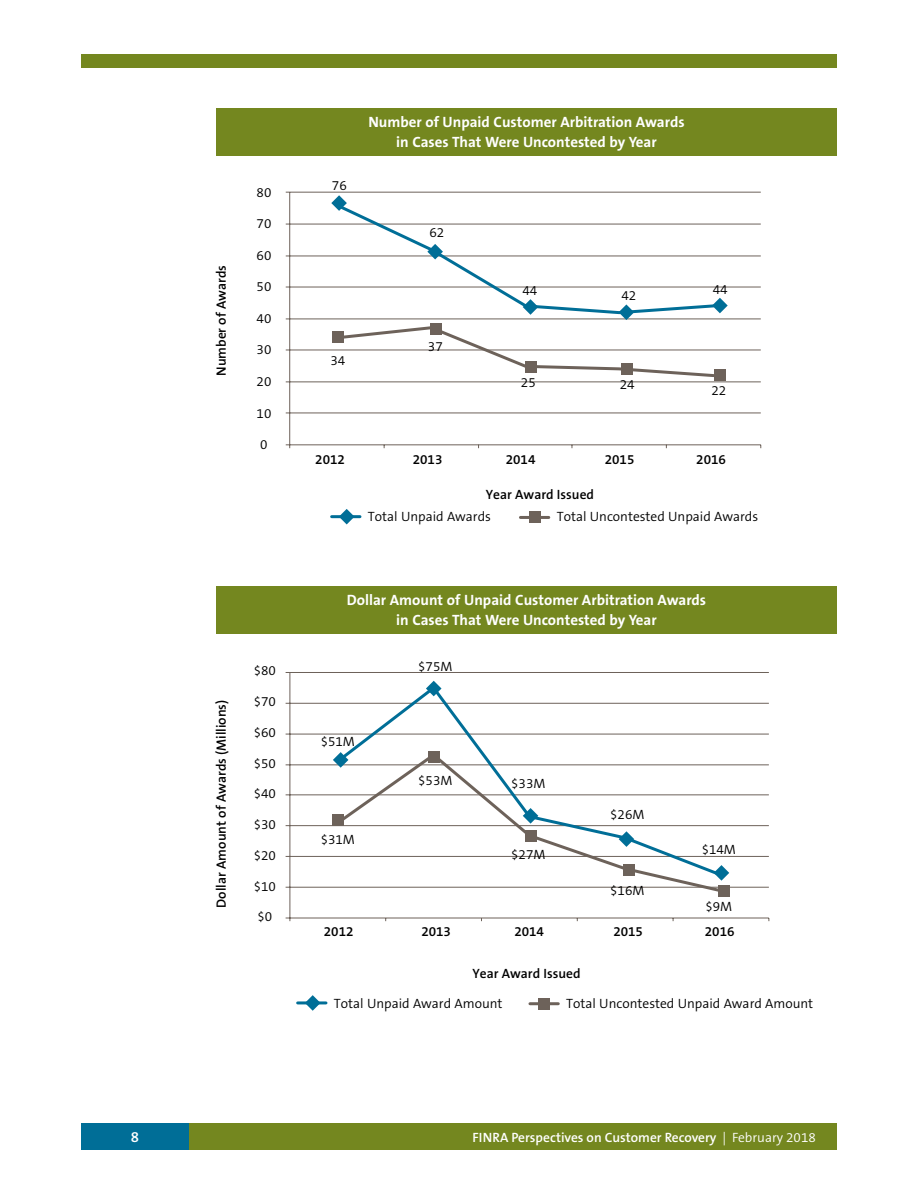
<style>
.page{position:relative;width:918px;height:1188px;background:#fff}
.page>*{position:absolute;margin:0;border:0;box-sizing:border-box;transform-origin:0 0}
.t1{font:700 15px/19.5px "The Sans B7";color:#fff;text-align:center}
.t2{font:600 15px "The Sans B6";color:#fff}
.t3{font:300 13.5px "The Sans B4";color:#000}
.t4{font:600 13.5px "The Sans B6";color:#000}
.t5{font:600 13.5px "The Sans B6";color:#fff}
.s1{font-family:"The Sans B4";font-weight:300}
</style>
<div class="page">
<div style="left:162px;top:1123px;width:675px;height:27px;background:#74871f"></div>
<div style="left:81px;top:54px;width:756px;height:14px;background:#74871f"></div>
<div style="left:81px;top:1123px;width:108px;height:27px;background:#006e97"></div>
<hr style="left:290px;top:672px;width:479px;height:1px;background:#6d625a">
<hr style="left:290px;top:703px;width:479px;height:1px;background:#6d625a">
<hr style="left:290px;top:734px;width:479px;height:1px;background:#6d625a">
<hr style="left:290px;top:765px;width:479px;height:1px;background:#6d625a">
<hr style="left:290px;top:795px;width:479px;height:1px;background:#6d625a">
<hr style="left:290px;top:825px;width:479px;height:1px;background:#6d625a">
<hr style="left:290px;top:856px;width:479px;height:1px;background:#6d625a">
<hr style="left:290px;top:887px;width:479px;height:1px;background:#6d625a">
<hr style="left:290px;top:672px;width:1px;height:246px;background:#6d625a">
<hr style="left:290px;top:918px;width:479px;height:1px;background:#6d625a">
<svg style="left:334px;top:692px;width:391px;height:59px"></svg>
<svg style="left:334px;top:751px;width:391px;height:143px"></svg>
<svg style="left:333px;top:752px;width:15px;height:16px"></svg>
<svg style="left:426px;top:681px;width:16px;height:15px"></svg>
<svg style="left:714px;top:865px;width:15px;height:16px"></svg>
<svg style="left:619px;top:831px;width:15px;height:16px"></svg>
<svg style="left:523px;top:808px;width:15px;height:16px"></svg>
<div style="left:333px;top:814px;width:11px;height:11px;background:#6d625a"></div>
<div style="left:623px;top:865px;width:11px;height:11px;background:#6d625a"></div>
<div style="left:428px;top:752px;width:11px;height:11px;background:#6d625a"></div>
<div style="left:526px;top:831px;width:11px;height:11px;background:#6d625a"></div>
<div style="left:719px;top:886px;width:11px;height:11px;background:#6d625a"></div>
<hr style="left:298px;top:1001px;width:28px;height:3px;background:#006e97">
<svg style="left:305px;top:995px;width:16px;height:16px"></svg>
<hr style="left:530px;top:1002px;width:28px;height:3px;background:#6d625a">
<div style="left:539px;top:998px;width:11px;height:11px;background:#6d625a"></div>
<div style="left:216px;top:586px;width:621px;height:47px;background:#74871f"></div>
<hr style="left:290px;top:192px;width:471px;height:1px;background:#6d625a">
<hr style="left:290px;top:224px;width:471px;height:1px;background:#6d625a">
<hr style="left:290px;top:256px;width:471px;height:1px;background:#6d625a">
<hr style="left:290px;top:287px;width:471px;height:1px;background:#6d625a">
<hr style="left:290px;top:319px;width:471px;height:1px;background:#6d625a">
<hr style="left:290px;top:350px;width:471px;height:1px;background:#6d625a">
<hr style="left:290px;top:382px;width:471px;height:1px;background:#6d625a">
<hr style="left:290px;top:413px;width:471px;height:1px;background:#6d625a">
<hr style="left:289px;top:192px;width:1px;height:253px;background:#6d625a">
<hr style="left:290px;top:445px;width:471px;height:1px;background:#6d625a">
<svg style="left:333px;top:208px;width:384px;height:90px"></svg>
<svg style="left:331px;top:195px;width:16px;height:16px"></svg>
<svg style="left:427px;top:244px;width:16px;height:15px"></svg>
<svg style="left:334px;top:298px;width:394px;height:81px"></svg>
<div style="left:333px;top:332px;width:11px;height:11px;background:#6d625a"></div>
<div style="left:621px;top:364px;width:11px;height:11px;background:#6d625a"></div>
<div style="left:431px;top:323px;width:11px;height:11px;background:#6d625a"></div>
<div style="left:525px;top:362px;width:11px;height:11px;background:#6d625a"></div>
<div style="left:714px;top:370px;width:11px;height:11px;background:#6d625a"></div>
<hr style="left:332px;top:515px;width:28px;height:3px;background:#006e97">
<svg style="left:339px;top:509px;width:15px;height:15px"></svg>
<hr style="left:520px;top:516px;width:29px;height:3px;background:#6d625a">
<div style="left:529px;top:512px;width:11px;height:11px;background:#6d625a"></div>
<div style="left:216px;top:108px;width:621px;height:47px;background:#74871f"></div>
<p class="t4" style="left:214px;top:376px;width:113px;rotate:-90deg">Number of Awards</p>
<p class="t3" style="left:257px;top:185px;width:16px">80</p>
<p class="t3" style="left:257px;top:216px;width:16px">70</p>
<p class="t3" style="left:257px;top:248px;width:16px">60</p>
<p class="t3" style="left:257px;top:279px;width:16px">50</p>
<p class="t3" style="left:257px;top:311px;width:16px">40</p>
<p class="t3" style="left:257px;top:343px;width:16px">30</p>
<p class="t3" style="left:257px;top:374px;width:16px">20</p>
<p class="t3" style="left:257px;top:406px;width:16px">10</p>
<p class="t3" style="left:260px;top:437px;width:9px">0</p>
<p class="t4" style="left:214px;top:908px;width:209px;rotate:-90deg">Dollar Amount of Awards (Millions)</p>
<p class="t3" style="left:254px;top:664px;width:24px">$80</p>
<p class="t3" style="left:254px;top:694px;width:24px">$70</p>
<p class="t3" style="left:254px;top:725px;width:24px">$60</p>
<p class="t3" style="left:254px;top:756px;width:24px">$50</p>
<p class="t3" style="left:254px;top:787px;width:24px">$40</p>
<p class="t3" style="left:254px;top:817px;width:24px">$30</p>
<p class="t3" style="left:254px;top:848px;width:24px">$20</p>
<p class="t3" style="left:254px;top:879px;width:24px">$10</p>
<p class="t3" style="left:257px;top:910px;width:16px">$0</p>
<p class="t3" style="left:332px;top:179px;width:16px">76</p>
<p class="t3" style="left:330px;top:353px;width:16px">34</p>
<p class="t1" style="left:368px;top:113px;width:318px">Number of Unpaid Customer Arbitration Awards in Cases That Were Uncontested by Year</p>
<p class="t3" style="left:429px;top:225px;width:16px">62</p>
<p class="t3" style="left:428px;top:340px;width:16px">37</p>
<p class="t3" style="left:522px;top:284px;width:16px">44</p>
<p class="t3" style="left:621px;top:288px;width:16px">42</p>
<p class="t3" style="left:521px;top:376px;width:16px">25</p>
<p class="t3" style="left:620px;top:377px;width:16px">24</p>
<p class="t3" style="left:713px;top:282px;width:16px">44</p>
<p class="t3" style="left:711px;top:383px;width:16px">22</p>
<p class="t4" style="left:315px;top:452px;width:31px">2012</p>
<p class="t4" style="left:413px;top:452px;width:31px">2013</p>
<p class="t4" style="left:506px;top:452px;width:31px">2014</p>
<p class="t4" style="left:605px;top:452px;width:31px">2015</p>
<p class="t4" style="left:696px;top:452px;width:31px">2016</p>
<p class="t4" style="left:486px;top:487px;width:110px">Year Award Issued</p>
<p class="t3" style="left:368px;top:510px;width:125px">Total Unpaid Awards</p>
<p class="t3" style="left:557px;top:510px;width:203px">Total Uncontested Unpaid Awards</p>
<p class="t1" style="left:347px;top:591px;width:361px">Dollar Amount of Unpaid Customer Arbitration Awards in Cases That Were Uncontested by Year</p>
<p class="t3" style="left:321px;top:734px;width:36px">$51M</p>
<p class="t3" style="left:321px;top:832px;width:36px">$31M</p>
<p class="t3" style="left:418px;top:659px;width:36px">$75M</p>
<p class="t3" style="left:418px;top:773px;width:36px">$53M</p>
<p class="t3" style="left:511px;top:776px;width:36px">$33M</p>
<p class="t3" style="left:511px;top:847px;width:36px">$27M</p>
<p class="t3" style="left:610px;top:808px;width:36px">$26M</p>
<p class="t3" style="left:610px;top:883px;width:36px">$16M</p>
<p class="t3" style="left:702px;top:842px;width:36px">$14M</p>
<p class="t3" style="left:705px;top:899px;width:28px">$9M</p>
<p class="t4" style="left:324px;top:924px;width:31px">2012</p>
<p class="t4" style="left:421px;top:924px;width:31px">2013</p>
<p class="t4" style="left:514px;top:924px;width:31px">2014</p>
<p class="t4" style="left:613px;top:924px;width:31px">2015</p>
<p class="t4" style="left:705px;top:924px;width:31px">2016</p>
<p class="t4" style="left:472px;top:966px;width:110px">Year Award Issued</p>
<p class="t3" style="left:334px;top:996px;width:170px">Total Unpaid Award Amount</p>
<p class="t3" style="left:566px;top:996px;width:248px">Total Uncontested Unpaid Award Amount</p>
<p class="t2" style="left:131px;top:1129px;width:10px">8</p>
<p class="t5" style="left:473px;top:1130px;width:345px">FINRA Perspectives on Customer Recovery <span class="s1">| February 2018</span></p>
</div>
